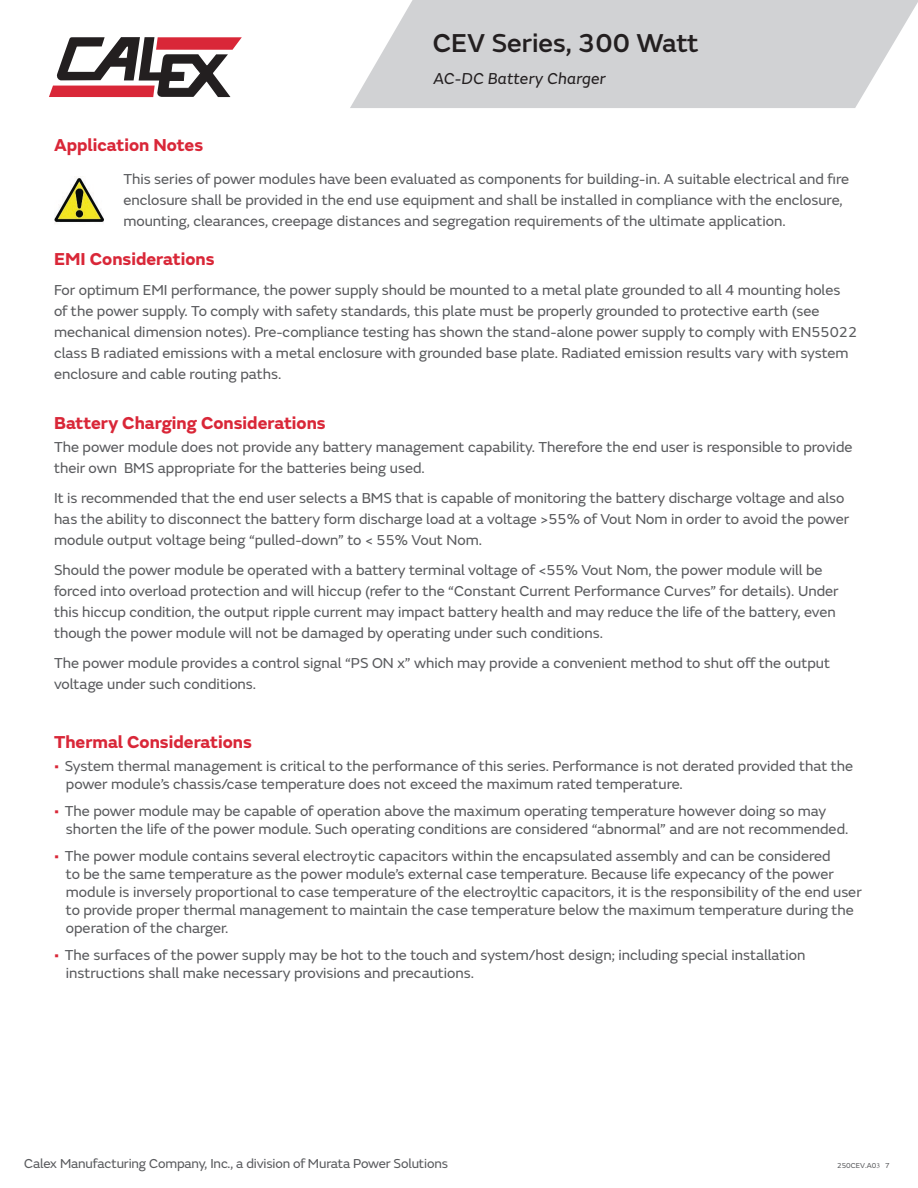
<style>
.page{position:relative;width:918px;height:1188px;background:#fff}
.page>*{position:absolute;margin:0;border:0;box-sizing:border-box;transform-origin:0 0}
.t1{font:500 27px "FS Emeric";color:#231f20}
.t2{font:700 18px "FS Emeric";color:#d92738}
.t3{font:italic 16.5px "FS Emeric";letter-spacing:.01em;color:#231f20}
.t4{font:15px/21px "FS Emeric";color:#595a5d}
.t5{font:13.5px "FS Emeric";letter-spacing:-.01em;color:#595a5d}
.t6{font:7.5px "FS Emeric";color:#595a5d}
.s1{color:#d92738}
.s2{font-family:"Minion Pro"}
</style>
<div class="page">
<svg style="left:350px;top:0;width:568px;height:108px;background:#d6d6d8"></svg>
<svg style="left:49px;top:37px;width:193px;height:60px"></svg>
<img style="left:54px;top:177px;width:49px;height:47px">
<h1 class="t1" style="left:433px;top:23px;width:267px">CEV Series, 300 Watt</h1>
<p class="t3" style="left:434px;top:67px;width:174px">AC-DC Battery Charger</p>
<p class="t2" style="left:54px;top:131px;width:151px">Application Notes</p>
<p class="t4" style="left:123px;top:168px;width:727px">This series of power modules have been evaluated as components for building-in. A suitable electrical and fi re enclosure shall be provided in the end use equipment and shall be installed in compliance with the enclosure, mounting, clearances, creepage distances and segregation requirements of the ultimate application.</p>
<p class="t2" style="left:54px;top:245px;width:162px">EMI Considerations</p>
<p class="t4" style="left:54px;top:279px;width:805px">For optimum EMI performance, the power supply should be mounted to a metal plate grounded to all 4 mounting holes of the power supply. To comply with safety standards, this plate must be properly grounded to protective earth (see mechanical dimension notes). Pre-compliance testing has shown the stand-alone power supply to comply with EN55022 class B radiated emissions with a metal enclosure with grounded base plate. Radiated emission results vary with system enclosure and cable routing paths.</p>
<p class="t2" style="left:54px;top:409px;width:273px">Battery Charging Considerations</p>
<p class="t4" style="left:54px;top:436px;width:800px">The power module does not provide any battery management capability. Therefore the end user is responsible to provide their own BMS appropriate for the batteries being used.</p>
<p class="t4" style="left:54px;top:487px;width:797px">It is recommended that the end user selects a BMS that is capable of monitoring the battery discharge voltage and also has the ability to disconnect the battery form discharge load at a voltage &gt;55% of Vout Nom in order to avoid the power module output voltage being “pulled-down” to &lt; 55% Vout Nom.</p>
<p class="t4" style="left:54px;top:559px;width:786px">Should the power module be operated with a battery terminal voltage of &lt;55% Vout Nom, the power module will be forced into overload protection and will hiccup (refer to the “Constant Current Performance Curves” for details). Under this hiccup condition, the output ripple current may impact battery health and may reduce the life of the battery, even though the power module will not be damaged by operating under such conditions.</p>
<p class="t4" style="left:54px;top:652px;width:778px">The power module provides a control signal “PS ON x” which may provide a convenient method to shut off the output voltage under such conditions.</p>
<p class="t2" style="left:54px;top:727px;width:200px">Thermal Considerations</p>
<p class="t4" style="left:66px;top:756px;width:789px;line-height:18px;text-indent:-12px"><span class="s1">•</span> System thermal management is critical to the performance of this series. Performance is not derated provided that the power module’s chassis/case temperature does not exceed the maximum rated temperature.</p>
<p class="t4" style="left:66px;top:801px;width:784px;line-height:18px;text-indent:-12px"><span class="s1">•</span> The power module may be capable of operation above the maximum operating temperature however doing so may shorten the life of the power module. Such operating conditions are considered “abnormal” and are not recommended.</p>
<p class="t4" style="left:66px;top:846px;width:797px;line-height:18px;text-indent:-12px"><span class="s1">•</span> The power module contains several electroytic capacitors within the encapsulated assembly and can be considered<br>to be the same temperature as the power module’s external case temperature. Because life expecancy of the power module is inversely proportional to case temperature of the electroyltic capacitors, it is the responsibility of the end user to provide proper thermal management to maintain the case temperature below the maximum temperature during the operation of the charger.</p>
<p class="t4" style="left:66px;top:945px;width:741px;line-height:18px;text-indent:-12px"><span class="s1">•</span> The surfaces of the power supply may be hot to the touch and system/host design; including special installation instructions shall make necessary provisions and precautions.</p>
<p class="t5" style="left:24px;top:1154px;width:425px">Calex Manufacturing Company, Inc., a division of Murata Power Solutions</p>
<p class="t6" style="left:837px;top:1160px;width:54px">250CEV.A0<span class="s2">3</span> 7</p>
</div>
